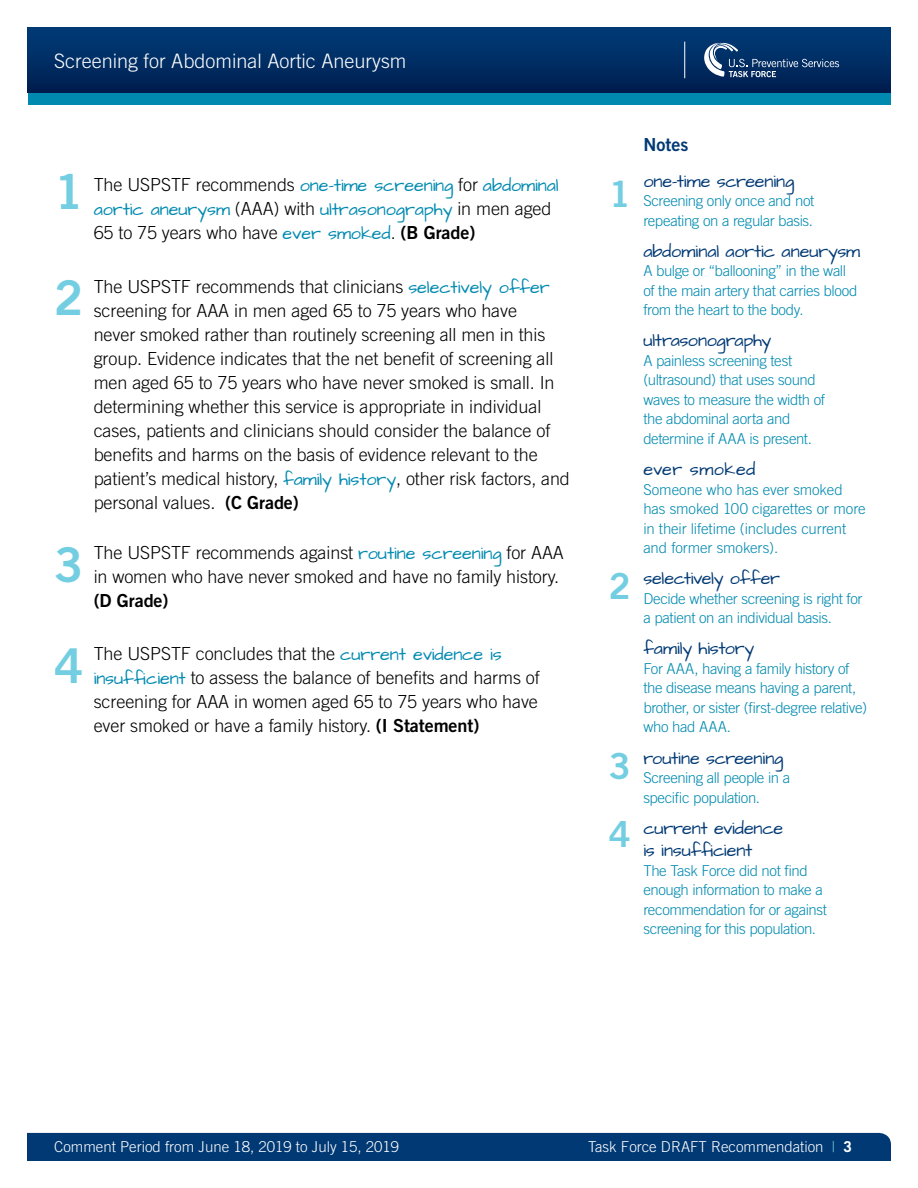
<style>
.page{position:relative;width:918px;height:1188px;background:#fff}
.page>*{position:absolute;margin:0;border:0;box-sizing:border-box;transform-origin:0 0}
.t1{font:48px "Trade Gothic Bold Two";color:#74cee2}
.t2{font:36px "Trade Gothic Bold Two";color:#74cee2}
.t3{font:300 19.8px "Trade Gothic";color:#fff}
.t4{font:300 18px/24px "Trade Gothic";letter-spacing:-.005em;color:#000}
.t5{font:18px/24px "Architects Daughter";letter-spacing:-.005em;color:#008ab0}
.t6{font:18px/22.5px "Architects Daughter";letter-spacing:-.01em;color:#003974}
.t7{font:18px "Architects Daughter";letter-spacing:.025em;color:#003974}
.t8{font:18px "Trade Gothic Bold Two";color:#003974}
.t9{font:300 15px/19.5px "Trade Gothic";letter-spacing:-.025em;color:#008ab0}
.t10{font:300 15px/19.5px "Trade Gothic";letter-spacing:-.005em;color:#008ab0}
.t11{font:300 15px "Trade Gothic";color:#fff}
.s1{font-family:"Trade Gothic";font-weight:300;color:#000}
.s2{font-family:"Trade Gothic Bold Two";color:#000}
.s3{font-family:"Architects Daughter";font-weight:400;color:#008ab0}
.s4{font-family:"Trade Gothic Bold Two";font-weight:400}
.s5{color:#74cee2}
.s6{font-weight:700}
</style>
<div class="page">
<div style="left:27px;top:1133px;width:864px;height:28px;background:#003974"></div>
<div style="left:28px;top:27px;width:862px;height:66px;background:linear-gradient(to bottom,#003c79,#001e4f)"></div>
<hr style="left:684px;top:42px;width:1px;height:36px;background:#fff">
<div style="left:28px;top:93px;width:862px;height:12px;background:#008ab0"></div>
<svg style="left:702px;top:43px;width:137px;height:34px;background:#284f7d"></svg>
<p class="t3" style="left:54px;top:49px;width:354px">Screening for Abdominal Aortic Aneurysm</p>
<h3 class="t1" style="left:54px;top:162px;width:31px">1</h3>
<p class="t5" style="left:94px;top:174px;width:466px"><span class="s1">The USPSTF recommends</span> one-time screening <span class="s1">for</span> abdominal aortic aneurysm <span class="s1">(AAA) with</span> ultrasonography <span class="s1">in men aged<br>65 to 75 years who have</span> ever smoked<span class="s1">.</span> <span class="s2">(B Grade)</span></p>
<h3 class="t1" style="left:54px;top:268px;width:31px">2</h3>
<p class="t4" style="left:94px;top:274px;width:478px">The USPSTF recommends that clinicians <span class="s3">selectively offer </span>screening for AAA in men aged 65 to 75 years who have<br>never smoked rather than routinely screening all men in this group. Evidence indicates that the net benefit of screening all men aged 65 to 75 years who have never smoked is small. In determining whether this service is appropriate in individual cases, patients and clinicians should consider the balance of benefits and harms on the basis of evidence relevant to the patient’s medical history, <span class="s3">family history</span>, other risk factors, and personal values. <span class="s4">(C Grade)</span></p>
<h3 class="t1" style="left:54px;top:535px;width:31px">3</h3>
<p class="t4" style="left:94px;top:540px;width:472px">The USPSTF recommends against <span class="s3">routine screening</span> for AAA in women who have never smoked and have no family history. <span class="s4">(D Grade)</span></p>
<h3 class="t1" style="left:54px;top:636px;width:31px">4</h3>
<p class="t4" style="left:94px;top:641px;width:448px">The USPSTF concludes that the <span class="s3">current evidence is insufficient</span> to assess the balance of benefits and harms of screening for AAA in women aged 65 to 75 years who have ever smoked or have a family history. <span class="s4">(I Statement)</span></p>
<h3 class="t8" style="left:643px;top:133px;width:46px">Notes</h3>
<h4 class="t2" style="left:609px;top:171px;width:23px">1</h4>
<h5 class="t6" style="left:643px;top:170px;width:152px">one-time screening</h5>
<p class="t9" style="left:643px;top:191px;width:173px">Screening only once and not repeating on a regular basis.</p>
<h5 class="t6" style="left:643px;top:240px;width:218px">abdominal aortic aneurysm</h5>
<p class="t9" style="left:643px;top:261px;width:216px">A bulge or “ballooning” in the wall of the main artery that carries blood from the heart to the body.</p>
<h5 class="t6" style="left:643px;top:330px;width:129px">ultrasonography</h5>
<p class="t9" style="left:643px;top:351px;width:183px">A painless screening test (ultrasound) that uses sound waves to measure the width of the abdominal aorta and determine if AAA is present.</p>
<h5 class="t7" style="left:643px;top:457px;width:114px">ever smoked</h5>
<p class="t10" style="left:643px;top:479px;width:224px">Someone who has ever smoked has smoked 100 cigarettes or more in their lifetime (includes current and former smokers).</p>
<h4 class="t2" style="left:609px;top:563px;width:23px">2</h4>
<h5 class="t6" style="left:643px;top:568px;width:138px">selectively offer</h5>
<p class="t9" style="left:643px;top:588px;width:221px">Decide whether screening is right for a patient on an individual basis.</p>
<h5 class="t6" style="left:643px;top:638px;width:113px">family history</h5>
<p class="t9" style="left:643px;top:659px;width:225px">For AAA, having a family history of the disease means having a parent, brother, or sister (first-degree relative) who had AAA.</p>
<h4 class="t2" style="left:609px;top:743px;width:23px">3</h4>
<h5 class="t6" style="left:643px;top:747px;width:142px">routine screening</h5>
<p class="t9" style="left:643px;top:768px;width:148px">Screening all people in a specific population.</p>
<h4 class="t2" style="left:609px;top:812px;width:23px">4</h4>
<h5 class="t6" style="left:643px;top:817px;width:141px">current evidence is insufficient</h5>
<p class="t9" style="left:643px;top:860px;width:185px">The Task Force did not find enough information to make a recommendation for or against screening for this population.</p>
<p class="t11" style="left:54px;top:1138px;width:347px">Comment Period from June 18, 2019 to July 15, 2019</p>
<p class="t11" style="left:588px;top:1138px;width:265px">Task Force DRAFT Recommendation <span class="s5">|</span> <span class="s6">3</span></p>
</div>
